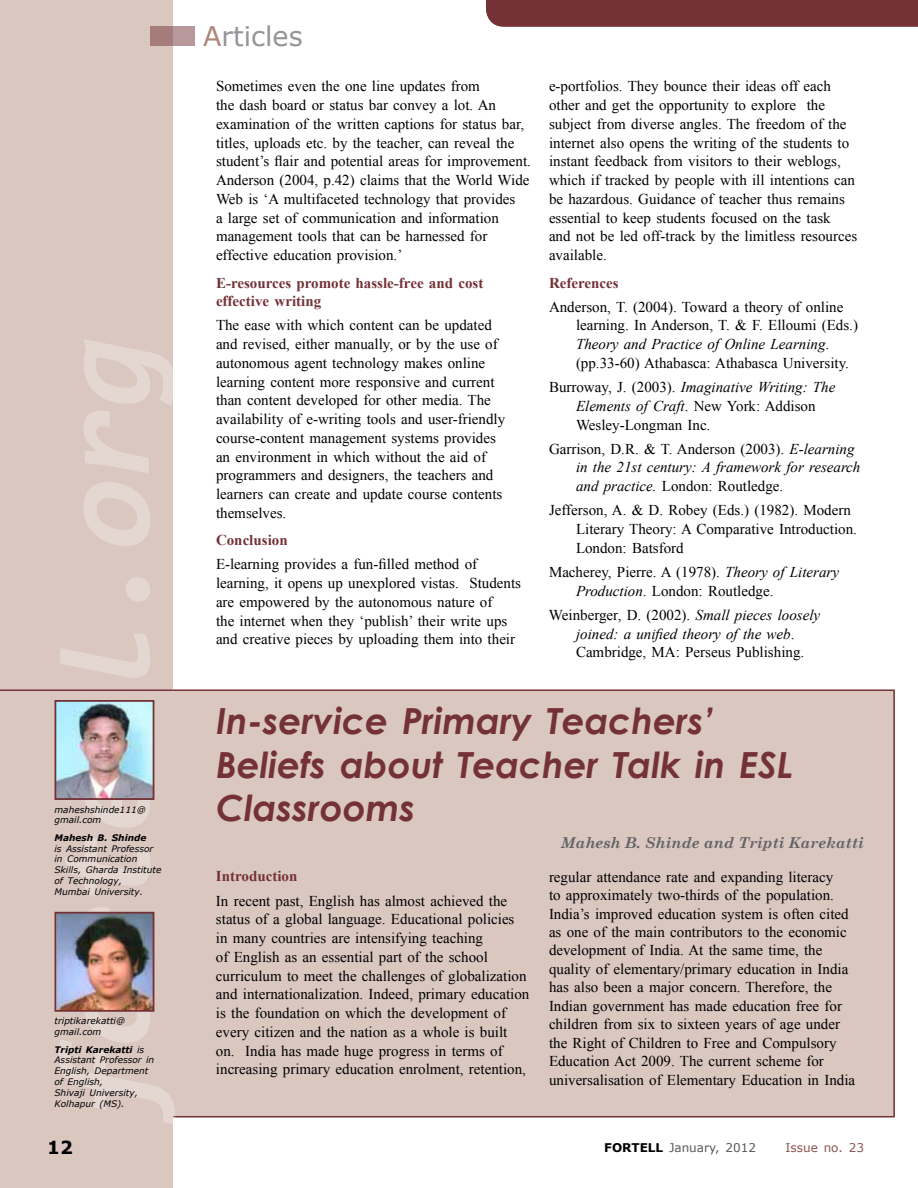
<style>
.page{position:relative;width:918px;height:1188px;background:#fff}
.page>*{position:absolute;margin:0;border:0;box-sizing:border-box;transform-origin:0 0}
.t1{font:italic 700 36px/43.2px "Century Gothic";color:#743237}
.t2{font:27px "Verdana";color:#939598}
.t3{font:700 18px "Verdana";color:#000}
.t4{font:15px/18.8px "Times New Roman";color:#000}
.t5{font:italic 15px/18.8px "Times New Roman";color:#000}
.t6{font:700 15px/18.8px "Times New Roman";color:#743237}
.t7{font:italic 700 15px "Century Schoolbook";color:#636466}
.t8{font:12px "Verdana";color:#58595b}
.t9{font:12px "Verdana";color:#8a534c}
.t10{font:italic 9px/10.8px "Verdana";color:#000}
.t11{font:italic 700 9px "Verdana";color:#000}
.s1{font-weight:700}
.s2{color:#ae867c}
.s3{font-style:italic}
.s4{font-style:normal}
.s5{font-weight:700;color:#000}
</style>
<div class="page">
<div style="left:486px;top:0;width:432px;height:27px;background:#743237"></div>
<div style="left:173px;top:689px;width:722px;height:429px;background:#d9c7c0"></div>
<div style="left:0;top:0;width:173px;height:1188px;background:#d9c7c0"></div>
<img style="left:58px;top:703px;width:93px;height:94px">
<div style="left:55px;top:700px;width:99px;height:100px;border:2px solid #743237"></div>
<img style="left:58px;top:915px;width:93px;height:94px">
<div style="left:55px;top:912px;width:99px;height:100px;border:2px solid #743237"></div>
<svg style="left:150px;top:26px;width:45px;height:20px"></svg>
<hr style="left:0;top:689px;width:173px;height:2px;background:#743237">
<p class="t10" style="left:55px;top:804px;width:93px">maheshshinde111@ gmail.com</p>
<p class="t11" style="left:55px;top:831px;width:93px">Mahesh B. Shinde</p>
<p class="t10" style="left:55px;top:843px;width:108px">is Assistant Professor in Communication<br>Skills, Gharda Institute of Technology,<br>Mumbai University.</p>
<p class="t10" style="left:55px;top:1016px;width:72px">triptikarekatti@ gmail.com</p>
<p class="t10" style="left:55px;top:1044px;width:101px"><span class="s1">Tripti Karekatti</span> is<br>Assistant Professor in<br>English, Department of English,<br>Shivaji University,<br>Kolhapur (MS).</p>
<p class="t3" style="left:47px;top:1135px;width:27px">12</p>
<h2 class="t2" style="left:203px;top:18px;width:101px"><span class="s2">A</span>rticles</h2>
<p class="t4" style="left:216px;top:77px;width:316px">Sometimes even the one line updates from<br>the dash board or status bar convey a lot. An examination of the written captions for status bar, titles, uploads etc. by the teacher, can reveal the student’s flair and potential areas for improvement.<br>Anderson (2004, p.42) claims that the World Wide Web is ‘A multifaceted technology that provides<br>a large set of communication and information management tools that can be harnessed for effective education provision.’</p>
<p class="t6" style="left:216px;top:273px;width:269px">E-resources promote hassle-free and cost effective writing</p>
<p class="t4" style="left:216px;top:316px;width:291px">The ease with which content can be updated and revised, either manually, or by the use of autonomous agent technology makes online learning content more responsive and current than content developed for other media. The availability of e-writing tools and user-friendly course-content management systems provides an environment in which without the aid of programmers and designers, the teachers and learners can create and update course contents themselves.</p>
<p class="t6" style="left:216px;top:531px;width:73px">Conclusion</p>
<p class="t4" style="left:216px;top:555px;width:307px">E-learning provides a fun-filled method of learning, it opens up unexplored vistas. Students are empowered by the autonomous nature of<br>the internet when they ‘publish’ their write ups and creative pieces by uploading them into their</p>
<p class="t4" style="left:549px;top:77px;width:310px">e-portfolios. They bounce their ideas off each other and get the opportunity to explore the subject from diverse angles. The freedom of the internet also opens the writing of the students to instant feedback from visitors to their weblogs, which if tracked by people with ill intentions can be hazardous. Guidance of teacher thus remains essential to keep students focused on the task<br>and not be led off-track by the limitless resources available.</p>
<p class="t6" style="left:549px;top:273px;width:71px">References</p>
<p class="t4" style="left:576px;top:297px;width:284px;text-indent:-27px">Anderson, T. (2004). Toward a theory of online learning. In Anderson, T. &amp; F. Elloumi (Eds.)<br><span class="s3">Theory and Practice of Online Learning</span>. (pp.33-60) Athabasca: Athabasca University.</p>
<p class="t4" style="left:576px;top:377px;width:261px;text-indent:-27px">Burroway, J. (2003). <span class="s3">Imaginative Writing: The<br>Elements of Craft</span>. New York: Addison<br>Wesley-Longman Inc.</p>
<p class="t5" style="left:576px;top:439px;width:286px;text-indent:-27px"><span class="s4">Garrison, D.R. &amp; T. Anderson (2003).</span> E-learning in the 21st century: A framework for research and practice. <span class="s4">London: Routledge.</span></p>
<p class="t4" style="left:576px;top:501px;width:283px;text-indent:-27px">Jefferson, A. &amp; D. Robey (Eds.) (1982). Modern<br>Literary Theory: A Comparative Introduction.<br>London: Batsford</p>
<p class="t4" style="left:576px;top:562px;width:265px;text-indent:-27px">Macherey, Pierre. A (1978). <span class="s3">Theory of Literary<br>Production</span>. London: Routledge.</p>
<p class="t4" style="left:576px;top:605px;width:246px;text-indent:-27px">Weinberger, D. (2002). <span class="s3">Small pieces loosely joined: a unified theory of the web</span>.<br>Cambridge, MA: Perseus Publishing.</p>
<h1 class="t1" style="left:216px;top:698px;width:578px">In-service Primary Teachers’<br>Beliefs about Teacher Talk in ESL<br>Classrooms</h1>
<p class="t7" style="left:561px;top:831px;width:304px">Mahesh B. Shinde and Tripti Karekatti</p>
<p class="t6" style="left:216px;top:867px;width:83px">Introduction</p>
<p class="t4" style="left:216px;top:891px;width:315px">In recent past, English has almost achieved the status of a global language. Educational policies in many countries are intensifying teaching<br>of English as an essential part of the school curriculum to meet the challenges of globalization and internationalization. Indeed, primary education is the foundation on which the development of every citizen and the nation as a whole is built on. India has made huge progress in terms of increasing primary education enrolment, retention,</p>
<p class="t4" style="left:549px;top:867px;width:308px">regular attendance rate and expanding literacy<br>to approximately two-thirds of the population.<br>India’s improved education system is often cited as one of the main contributors to the economic development of India. At the same time, the quality of elementary/primary education in India has also been a major concern. Therefore, the Indian government has made education free for children from six to sixteen years of age under the Right of Children to Free and Compulsory Education Act 2009. The current scheme for universalisation of Elementary Education in India</p>
<p class="t8" style="left:604px;top:1139px;width:153px"><span class="s5">FORTELL</span> January, 2012</p>
<p class="t9" style="left:786px;top:1139px;width:80px">Issue no. 23</p>
</div>
